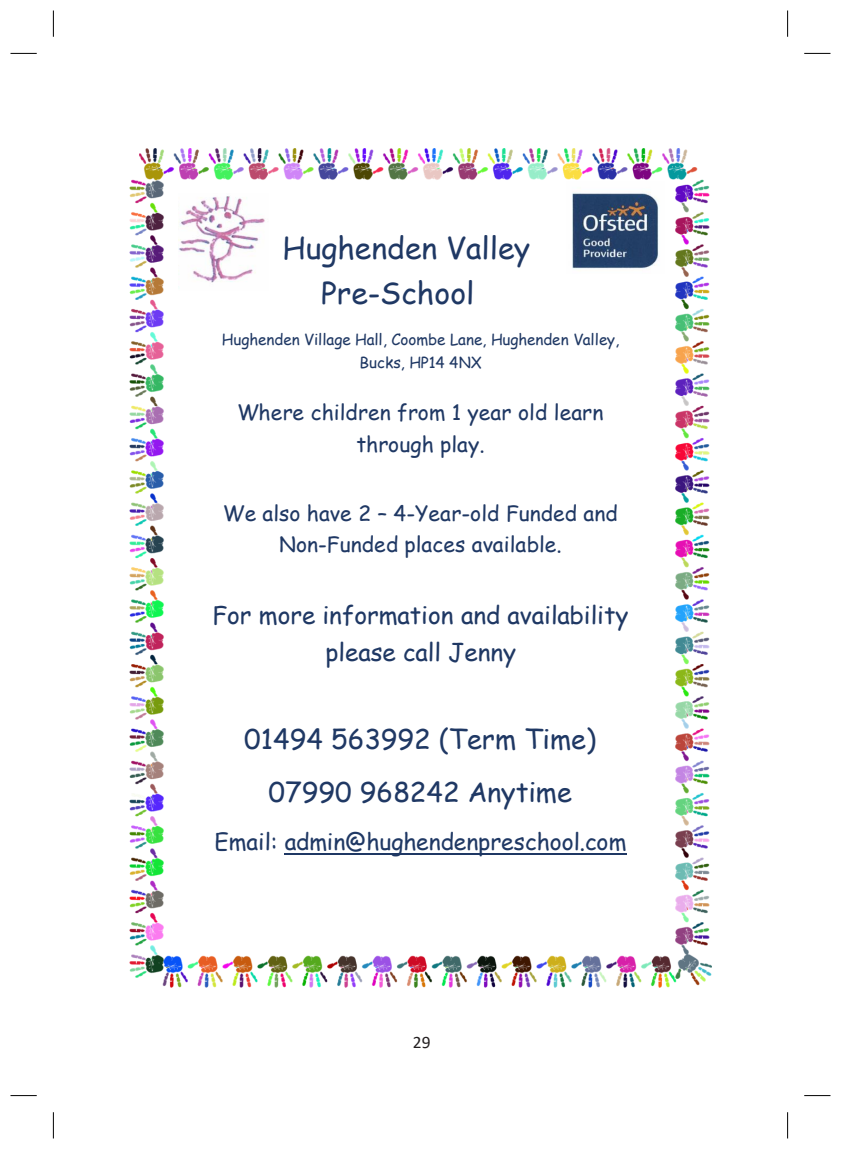
<style>
.page{position:relative;width:841px;height:1149px;background:#fff}
.page>*{position:absolute;margin:0;border:0;box-sizing:border-box;transform-origin:0 0}
.t1{font:30.1px/45.3px "Comic Sans MS";color:#1f3864;text-align:center}
.t2{font:27.3px/53.4px "Comic Sans MS";color:#1f3864;text-align:center}
.t3{font:24.32px/36.8px "Comic Sans MS";letter-spacing:-.005em;color:#1f3864;text-align:center}
.t4{font:22.93px "Comic Sans MS";letter-spacing:-.005em;color:#1f3864}
.t5{font:21px/32px "Comic Sans MS";color:#1f3864;text-align:center}
.t6{font:17.5px "Calibri";color:#231f20}
.t7{font:15.22px/22.9px "Comic Sans MS";letter-spacing:-.005em;color:#1f3864;text-align:center}
</style>
<div class="page">
<img style="left:130px;top:148px;width:581px;height:839px">
<hr style="left:285px;top:853px;width:342px;height:2px;background:#1f3864">
<img style="left:566px;top:181px;width:98px;height:93px">
<img style="left:179px;top:193px;width:90px;height:98px">
<svg style="left:10px;top:53px;width:27px;height:1px"></svg>
<svg style="left:53px;top:10px;width:1px;height:27px"></svg>
<svg style="left:787px;top:10px;width:1px;height:27px"></svg>
<svg style="left:804px;top:53px;width:26px;height:1px"></svg>
<svg style="left:10px;top:1095px;width:27px;height:1px"></svg>
<svg style="left:53px;top:1112px;width:1px;height:26px"></svg>
<svg style="left:804px;top:1095px;width:26px;height:1px"></svg>
<svg style="left:787px;top:1112px;width:1px;height:26px"></svg>
<h1 class="t1" style="left:283px;top:224px;width:249px">Hughenden Valley<br>Pre-School</h1>
<p class="t7" style="left:222px;top:327px;width:399px">Hughenden Village Hall, Coombe Lane, Hughenden Valley,<br>Bucks, HP14 4NX</p>
<p class="t5" style="left:237px;top:395px;width:368px">Where children from 1 year old learn through play.</p>
<p class="t5" style="left:223px;top:496px;width:396px">We also have 2 – 4-Year-old Funded and<br>Non-Funded places available.</p>
<p class="t3" style="left:212px;top:595px;width:417px">For more information and availability please call Jenny</p>
<p class="t2" style="left:244px;top:711px;width:354px">01494 563992 (Term Time)<br>07990 968242 Anytime</p>
<p class="t4" style="left:215px;top:825px;width:413px">Email: admin@hughendenpreschool.com</p>
<p class="t6" style="left:413px;top:1034px;width:19px">29</p>
</div>
